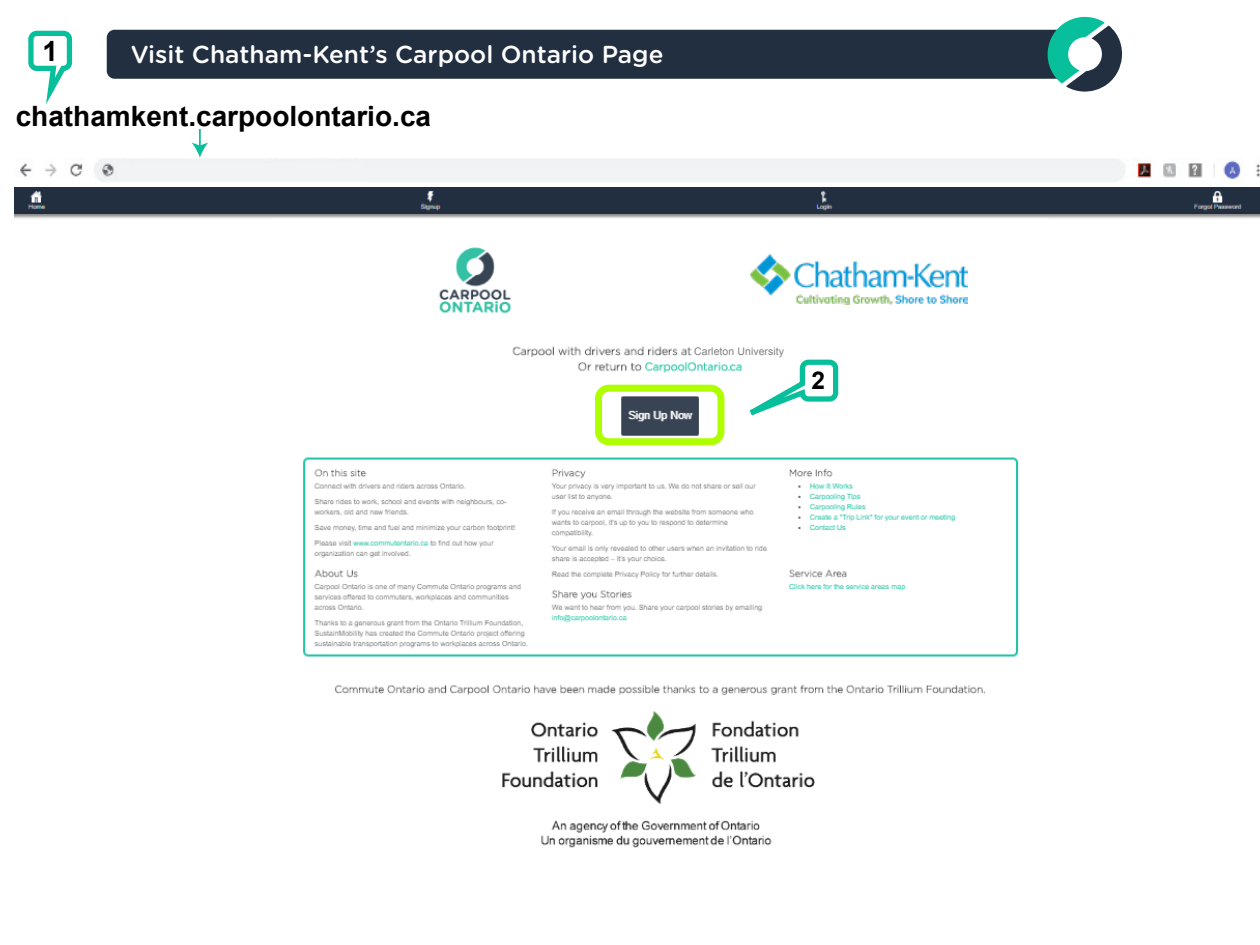
<style>
.page{position:relative;width:1260px;height:945px;background:#fff}
.page>*{position:absolute;margin:0;border:0;box-sizing:border-box;transform-origin:0 0}
.t1{font:700 28px "Arial";color:#000}
.t2{font:500 24.5px "Gotham Rounded";color:#fff}
.t3{font:700 24.5px "Arial";color:#000}
.t4{font:10.5px "Arial";letter-spacing:.005em;color:#7f7f7f}
</style>
<div class="page">
<img style="left:20px;top:158px;width:1240px;height:24px">
<img style="left:14px;top:187px;width:1246px;height:661px">
<div style="left:714px;top:243px;width:130px;height:72px;background:#fff"></div>
<div style="left:695px;top:338px;width:119px;height:19px;background:#fff"></div>
<div style="left:107px;top:30px;width:961px;height:49px;background:#212f40;border-radius:8px"></div>
<svg style="left:1047px;top:16px;width:75px;height:76px"></svg>
<div style="left:595px;top:385px;width:129px;height:60px;border:7px solid #afff00;border-radius:10px"></div>
<svg style="left:686px;top:357px;width:155px;height:87px"></svg>
<svg style="left:28px;top:30px;width:45px;height:74px"></svg>
<svg style="left:192px;top:129px;width:16px;height:29px"></svg>
<div style="left:118px;top:163px;width:248px;height:16px;background:#f1f3f4"></div>
<img style="left:750px;top:254px;width:218px;height:50px">
<p class="t1" style="left:42px;top:33px;width:17px">1</p>
<p class="t2" style="left:131px;top:37px;width:534px">Visit Chatham-Kent’s Carpool Ontario Page</p>
<p class="t1" style="left:16px;top:98px;width:417px">chathamkent.carpoolontario.ca</p>
<p class="t4" style="left:694px;top:345px;width:92px">Carleton University</p>
<p class="t3" style="left:812px;top:365px;width:15px">2</p>
</div>
